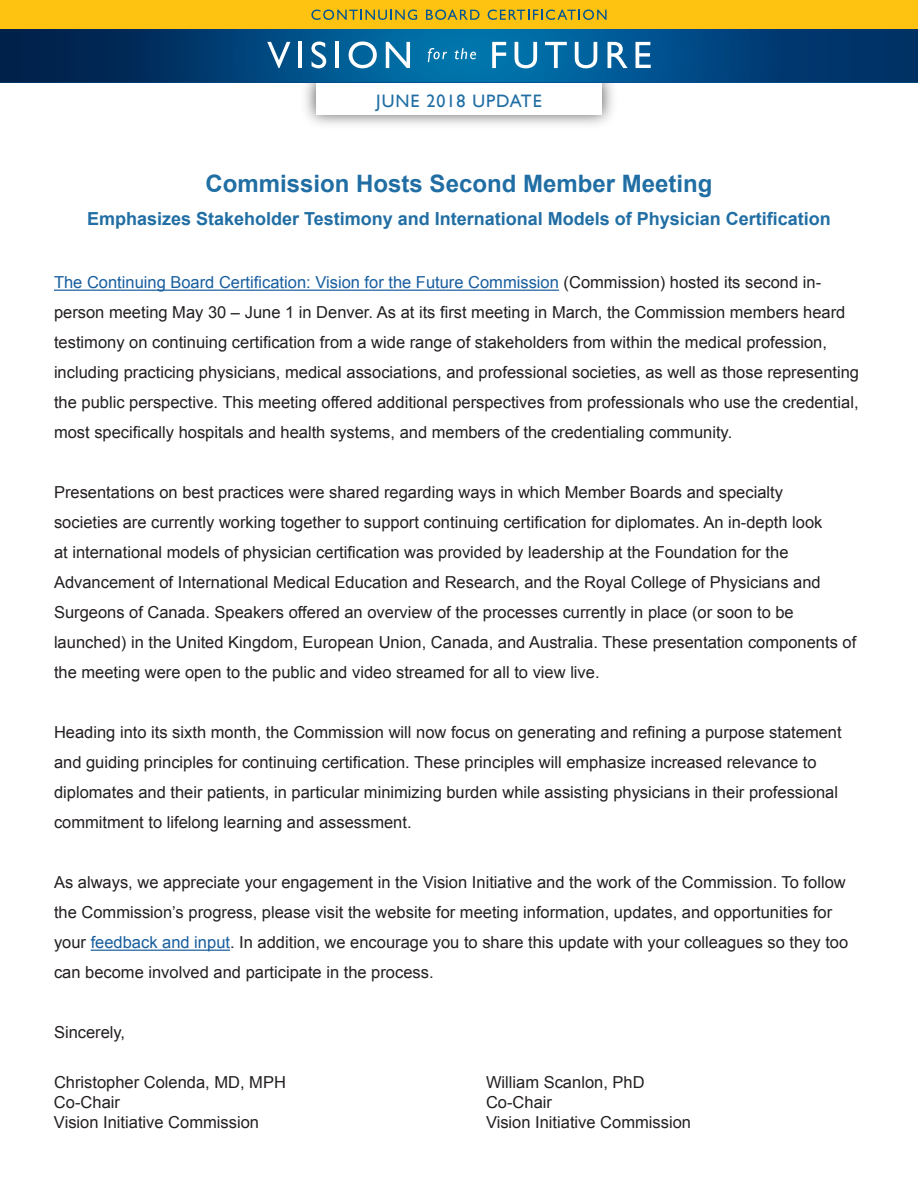
<style>
.page{position:relative;width:918px;height:1188px;background:#fff}
.page>*{position:absolute;margin:0;border:0;box-sizing:border-box;transform-origin:0 0}
.t1{font:700 24px "Arial";color:#206ea4}
.t2{font:700 18px "Arial";color:#206ea4}
.t3{font:18px "Gill Sans";letter-spacing:.055em;color:#206ea4}
.t4{font:16.5px/30px "Arial";color:#231f20}
.s1{color:#175d9e}
</style>
<div class="page">
<hr style="left:54px;top:290px;width:505px;height:1px;background:#175d9e">
<hr style="left:91px;top:950px;width:139px;height:1px;background:#175d9e">
<img style="left:296px;top:82px;width:326px;height:43px">
<div style="left:316px;top:82px;width:286px;height:33px;background:#fff"></div>
<svg style="left:0;top:28px;width:918px;height:54px;background:#054878"></svg>
<div style="left:0;top:0;width:918px;height:28px;background:#fec210"></div>
<svg style="left:311px;top:10px;width:106px;height:10px"></svg>
<svg style="left:426px;top:10px;width:54px;height:10px"></svg>
<svg style="left:488px;top:10px;width:119px;height:10px"></svg>
<svg style="left:428px;top:48px;width:19px;height:14px"></svg>
<svg style="left:455px;top:48px;width:21px;height:11px"></svg>
<svg style="left:267px;top:42px;width:23px;height:26px"></svg>
<hr style="left:298px;top:42px;width:4px;height:26px;background:#fff">
<svg style="left:311px;top:42px;width:15px;height:26px"></svg>
<hr style="left:335px;top:42px;width:4px;height:26px;background:#fff">
<svg style="left:349px;top:41px;width:28px;height:27px"></svg>
<svg style="left:386px;top:42px;width:24px;height:26px"></svg>
<svg style="left:492px;top:42px;width:14px;height:26px"></svg>
<svg style="left:515px;top:42px;width:22px;height:26px"></svg>
<svg style="left:545px;top:42px;width:22px;height:26px"></svg>
<svg style="left:575px;top:42px;width:22px;height:26px"></svg>
<svg style="left:608px;top:42px;width:20px;height:26px"></svg>
<svg style="left:636px;top:42px;width:15px;height:26px"></svg>
<p class="t3" style="left:376px;top:90px;width:167px">JUNE 2018 UPDATE</p>
<h1 class="t1" style="left:206px;top:168px;width:508px">Commission Hosts Second Member Meeting</h1>
<p class="t2" style="left:87px;top:207px;width:745px">Emphasizes Stakeholder Testimony and International Models of Physician Certification</p>
<p class="t4" style="left:54px;top:268px;width:807px"><span class="s1">The Continuing Board Certification: Vision for the Future Commission</span> (Commission) hosted its second in&shy;person meeting May 30 – June 1 in Denver. As at its first meeting in March, the Commission members heard testimony on continuing certification from a wide range of stakeholders from within the medical profession, including practicing physicians, medical associations, and professional societies, as well as those representing the public perspective. This meeting offered additional perspectives from professionals who use the credential, most specifically hospitals and health systems, and members of the credentialing community.</p>
<p class="t4" style="left:54px;top:478px;width:804px">Presentations on best practices were shared regarding ways in which Member Boards and specialty<br>societies are currently working together to support continuing certification for diplomates. An in-depth look<br>at international models of physician certification was provided by leadership at the Foundation for the Advancement of International Medical Education and Research, and the Royal College of Physicians and Surgeons of Canada. Speakers offered an overview of the processes currently in place (or soon to be launched) in the United Kingdom, European Union, Canada, and Australia. These presentation components of the meeting were open to the public and video streamed for all to view live.</p>
<p class="t4" style="left:54px;top:718px;width:789px">Heading into its sixth month, the Commission will now focus on generating and refining a purpose statement and guiding principles for continuing certification. These principles will emphasize increased relevance to diplomates and their patients, in particular minimizing burden while assisting physicians in their professional commitment to lifelong learning and assessment.</p>
<p class="t4" style="left:54px;top:868px;width:796px">As always, we appreciate your engagement in the Vision Initiative and the work of the Commission. To follow the Commission’s progress, please visit the website for meeting information, updates, and opportunities for your <span class="s1">feedback and input</span>. In addition, we encourage you to share this update with your colleagues so they too can become involved and participate in the process.</p>
<p class="t4" style="left:54px;top:1018px;width:73px">Sincerely,</p>
<p class="t4" style="left:54px;top:1068px;width:233px">Christopher Colenda, MD, MPH</p>
<p class="t4" style="left:486px;top:1068px;width:160px">William Scanlon, PhD</p>
<p class="t4" style="left:54px;top:1087px;width:68px">Co-Chair</p>
<p class="t4" style="left:486px;top:1087px;width:68px">Co-Chair</p>
<p class="t4" style="left:54px;top:1107px;width:207px">Vision Initiative Commission</p>
<p class="t4" style="left:486px;top:1107px;width:207px">Vision Initiative Commission</p>
</div>
